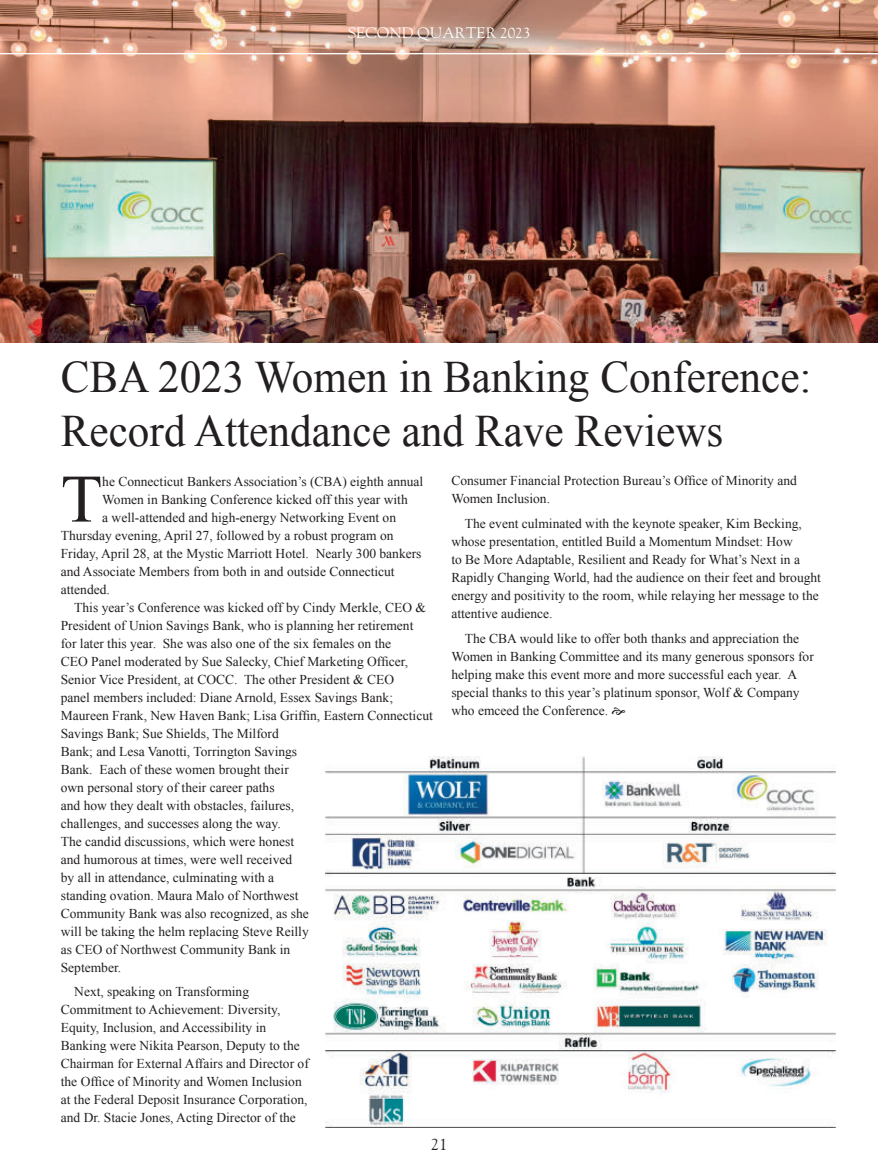
<style>
.page{position:relative;width:878px;height:1175px;background:#fff}
.page>*{position:absolute;margin:0;border:0;box-sizing:border-box;transform-origin:0 0}
.t1{font:67.8px "Times New Roman";color:#231f20}
.t2{font:45px/54px "Times New Roman";color:#231f20;scale:.96 1}
.t3{font:16.5px "LTC Goudy Oldstyle Pro";color:#231f20}
.t4{font:15px "LTC Goudy Oldstyle Pro";color:#fff}
.t5{font:13.5px/18px "Times New Roman";color:#231f20}
</style>
<div class="page">
<img style="left:0;top:0;width:878px;height:342px">
<hr style="left:0;top:53px;width:878px;height:1px;background:#fff">
<img style="left:325px;top:756px;width:511px;height:371px">
<p class="t4" style="left:347px;top:24px;width:184px">SECOND QUARTER 2023</p>
<h2 class="t2" style="left:61px;top:349px;width:783px">CBA 2023 Women in Banking Conference:<br>Record Attendance and Rave Reviews</h2>
<h1 class="t1" style="left:61px;top:453px;width:43px">T</h1>
<p class="t5" style="left:102px;top:472px;width:322px">he Connecticut Bankers Association’s (CBA) eighth annual</p>
<p class="t5" style="left:102px;top:490px;width:307px">Women in Banking Conference kicked off this year with</p>
<p class="t5" style="left:102px;top:508px;width:295px">a well-attended and high-energy Networking Event on</p>
<p class="t5" style="left:61px;top:526px;width:334px">Thursday evening, April 27, followed by a robust program on</p>
<p class="t5" style="left:61px;top:544px;width:362px">Friday, April 28, at the Mystic Marriott Hotel. Nearly 300 bankers</p>
<p class="t5" style="left:61px;top:562px;width:335px">and Associate Members from both in and outside Connecticut</p>
<p class="t5" style="left:61px;top:580px;width:51px">attended.</p>
<p class="t5" style="left:74px;top:598px;width:353px">This year’s Conference was kicked off by Cindy Merkle, CEO &amp;</p>
<p class="t5" style="left:61px;top:616px;width:354px">President of Union Savings Bank, who is planning her retirement</p>
<p class="t5" style="left:61px;top:634px;width:332px">for later this year. She was also one of the six females on the</p>
<p class="t5" style="left:61px;top:652px;width:349px">CEO Panel moderated by Sue Salecky, Chief Marketing Officer,</p>
<p class="t5" style="left:61px;top:670px;width:335px">Senior Vice President, at COCC. The other President &amp; CEO</p>
<p class="t5" style="left:61px;top:688px;width:334px">panel members included: Diane Arnold, Essex Savings Bank;</p>
<p class="t5" style="left:61px;top:706px;width:373px">Maureen Frank, New Haven Bank; Lisa Griffin, Eastern Connecticut</p>
<p class="t5" style="left:61px;top:724px;width:220px">Savings Bank; Sue Shields, The Milford</p>
<p class="t5" style="left:61px;top:742px;width:238px">Bank; and Lesa Vanotti, Torrington Savings</p>
<p class="t5" style="left:61px;top:760px;width:229px">Bank. Each of these women brought their</p>
<p class="t5" style="left:61px;top:778px;width:215px">own personal story of their career paths</p>
<p class="t5" style="left:61px;top:796px;width:235px">and how they dealt with obstacles, failures,</p>
<p class="t5" style="left:61px;top:814px;width:221px">challenges, and successes along the way.</p>
<p class="t5" style="left:61px;top:832px;width:235px">The candid discussions, which were honest</p>
<p class="t5" style="left:61px;top:850px;width:233px">and humorous at times, were well received</p>
<p class="t5" style="left:61px;top:868px;width:215px">by all in attendance, culminating with a</p>
<p class="t5" style="left:61px;top:886px;width:239px">standing ovation. Maura Malo of Northwest</p>
<p class="t5" style="left:61px;top:904px;width:249px">Community Bank was also recognized, as she</p>
<p class="t5" style="left:61px;top:922px;width:249px">will be taking the helm replacing Steve Reilly</p>
<p class="t5" style="left:61px;top:940px;width:231px">as CEO of Northwest Community Bank in</p>
<p class="t5" style="left:61px;top:958px;width:62px">September.</p>
<p class="t5" style="left:61px;top:982px;width:249px;text-indent:14px">Next, speaking on Transforming Commitment to Achievement: Diversity, Equity, Inclusion, and Accessibility in Banking were Nikita Pearson, Deputy to the Chairman for External Affairs and Director of the Office of Minority and Women Inclusion at the Federal Deposit Insurance Corporation, and Dr. Stacie Jones, Acting Director of the</p>
<p class="t5" style="left:451px;top:471px;width:347px">Consumer Financial Protection Bureau’s Office of Minority and<br>Women Inclusion.</p>
<p class="t5" style="left:451px;top:514px;width:371px;text-indent:14px">The event culminated with the keynote speaker, Kim Becking, whose presentation, entitled Build a Momentum Mindset: How<br>to Be More Adaptable, Resilient and Ready for What’s Next in a Rapidly Changing World, had the audience on their feet and brought energy and positivity to the room, while relaying her message to the attentive audience.</p>
<p class="t5" style="left:451px;top:629px;width:364px;text-indent:14px">The CBA would like to offer both thanks and appreciation the Women in Banking Committee and its many generous sponsors for helping make this event more and more successful each year. A special thanks to this year’s platinum sponsor, Wolf &amp; Company who emceed the Conference.</p>
<p class="t3" style="left:430px;top:1134px;width:18px">21</p>
</div>
